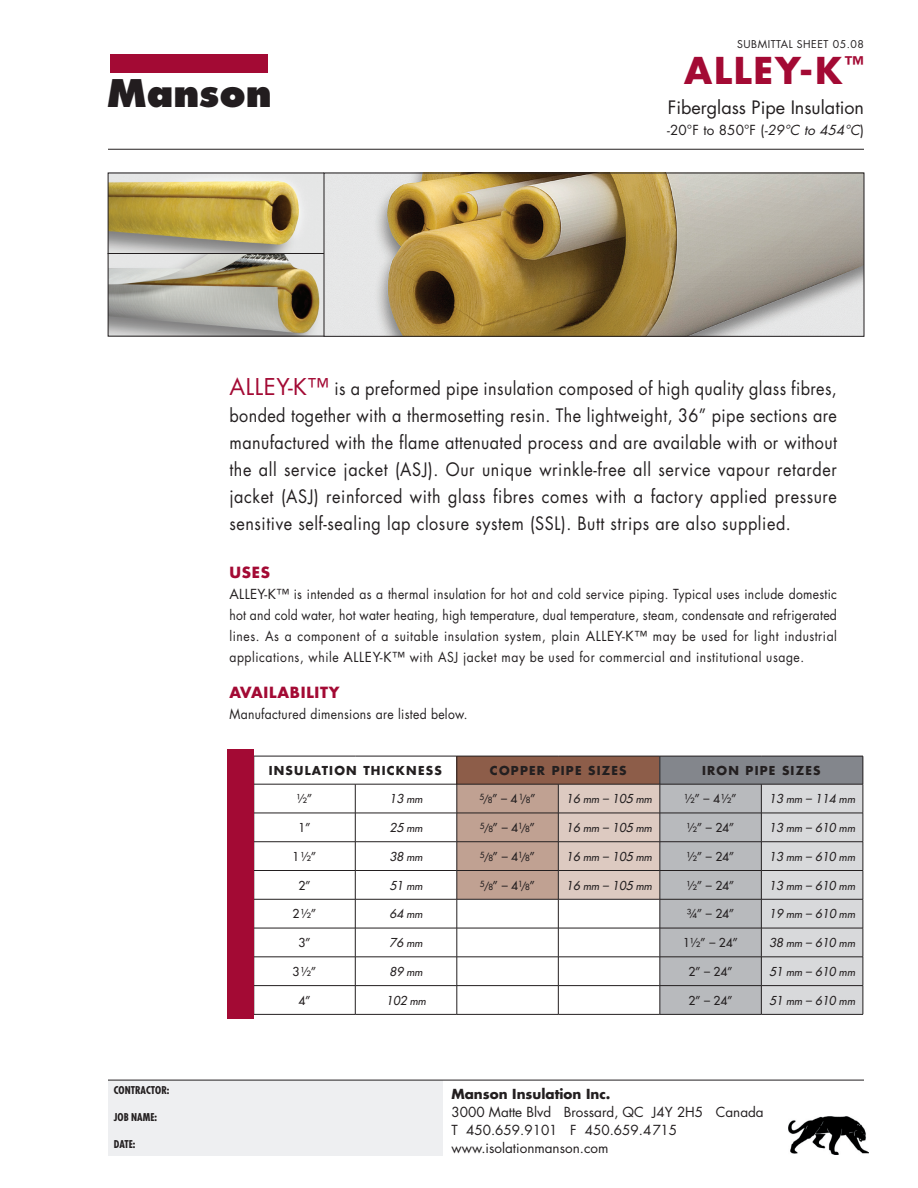
<style>
.page{position:relative;width:918px;height:1188px;background:#fff}
.page>*{position:absolute;margin:0;border:0;box-sizing:border-box;transform-origin:0 0}
.t1{font:800 37.05px "Futura";color:#221d1f}
.t2{font:700 36px "Futura";letter-spacing:.05em;color:#a30a34}
.t3{font:18px/27px "Futura";letter-spacing:.035em;color:#231f20;text-align:justify;scale:.9 1}
.t4{font:18px "Futura";color:#231f20}
.t5{font:700 15px "Futura";letter-spacing:.05em;color:#a30a34}
.t6{font:13.5px/21px "Futura";letter-spacing:.025em;color:#231f20;text-align:justify}
.t7{font:13.5px/18px "Futura";color:#231f20}
.t8{font:13.5px "Futura";letter-spacing:.025em;color:#231f20;scale:.9 1}
.t9{font:700 13.5px "Futura";color:#231f20}
.t10{font:italic 12px "Futura";color:#231f20}
.t11{font:12px "Futura";color:#231f20}
.t12{font:700 12px "Futura";letter-spacing:.1em;color:#231f20}
.t13{font:700 condensed 10.5px "Futura";color:#231f20}
.t14{font:10.5px "Futura";letter-spacing:.05em;color:#231f20}
.t15{font:8.25px "Futura";color:#231f20}
.s1{font-style:italic}
.s2{font-size:22.5px;color:#a30a34}
.s3{font-size:10.5px}
.s4{font-size:9.75px}
.s5{font-size:12px}
</style>
<div class="page">
<div style="left:110px;top:54px;width:158px;height:19px;background:#a30a34"></div>
<hr style="left:108px;top:149px;width:756px;height:1px;background:#231f20">
<hr style="left:254px;top:756px;width:101px;height:1px;background:#231f20">
<hr style="left:355px;top:756px;width:102px;height:1px;background:#231f20">
<hr style="left:254px;top:784px;width:101px;height:1px;background:#231f20">
<hr style="left:355px;top:784px;width:102px;height:1px;background:#231f20">
<hr style="left:254px;top:813px;width:101px;height:1px;background:#231f20">
<hr style="left:355px;top:813px;width:102px;height:1px;background:#231f20">
<hr style="left:254px;top:841px;width:101px;height:1px;background:#231f20">
<hr style="left:355px;top:841px;width:102px;height:1px;background:#231f20">
<hr style="left:254px;top:870px;width:101px;height:1px;background:#231f20">
<hr style="left:355px;top:870px;width:102px;height:1px;background:#231f20">
<hr style="left:254px;top:899px;width:101px;height:1px;background:#231f20">
<hr style="left:355px;top:899px;width:102px;height:1px;background:#231f20">
<hr style="left:254px;top:928px;width:101px;height:1px;background:#231f20">
<hr style="left:355px;top:928px;width:102px;height:1px;background:#231f20">
<hr style="left:254px;top:957px;width:101px;height:1px;background:#231f20">
<hr style="left:355px;top:957px;width:102px;height:1px;background:#231f20">
<hr style="left:254px;top:985px;width:101px;height:1px;background:#231f20">
<svg style="left:254px;top:756px;width:1px;height:258px"></svg>
<hr style="left:355px;top:985px;width:102px;height:1px;background:#231f20">
<svg style="left:355px;top:784px;width:1px;height:230px"></svg>
<svg style="left:457px;top:756px;width:407px;height:258px"></svg>
<hr style="left:254px;top:1014px;width:101px;height:1px;background:#231f20">
<hr style="left:355px;top:1014px;width:102px;height:1px;background:#231f20">
<hr style="left:457px;top:1014px;width:101px;height:1px;background:#231f20">
<hr style="left:558px;top:1014px;width:102px;height:1px;background:#231f20">
<hr style="left:660px;top:1014px;width:101px;height:1px;background:#231f20">
<hr style="left:761px;top:1014px;width:102px;height:1px;background:#231f20">
<div style="left:227px;top:749px;width:27px;height:270px;background:#a30a34"></div>
<img style="left:110px;top:175px;width:214px;height:159px">
<div style="left:108px;top:253px;width:219px;height:83px;border:1px solid #231f20"></div>
<img style="left:326px;top:175px;width:536px;height:159px">
<div style="left:108px;top:1080px;width:334px;height:76px;background:#eeeff1"></div>
<hr style="left:108px;top:1080px;width:756px;height:1px;background:#231f20">
<img style="left:788px;top:1116px;width:80px;height:39px">
<h1 class="t1" style="left:107px;top:69px;width:167px">Manson</h1>
<p class="t14" style="left:737px;top:38px;width:128px">SUBMITTAL SHEET 05.08</p>
<h2 class="t2" style="left:684px;top:47px;width:181px">ALLEY-K<sup>™</sup></h2>
<p class="t4" style="left:668px;top:96px;width:198px">Fiberglass Pipe Insulation</p>
<p class="t6" style="left:667px;top:120px;width:198px">-20°F to 850°F (<span class="s1">-29°C to 454°C</span>)</p>
<p class="t3" style="left:230px;top:376px;width:677px"><span class="s2">ALLEY-K™</span> is a preformed pipe insulation composed of high quality glass fibres, bonded together with a thermosetting resin. The lightweight, 36” pipe sections are manufactured with the flame attenuated process and are available with or without the all service jacket (ASJ). Our unique wrinkle-free all service vapour retarder jacket (ASJ) reinforced with glass fibres comes with a factory applied pressure sensitive self-sealing lap closure system (SSL). Butt strips are also supplied.</p>
<p class="t5" style="left:230px;top:563px;width:42px">USES</p>
<p class="t6" style="left:229px;top:584px;width:609px">ALLEY-K™ is intended as a thermal insulation for hot and cold service piping. Typical uses include domestic hot and cold water, hot water heating, high temperature, dual temperature, steam, condensate and refrigerated lines. As a component of a suitable insulation system, plain ALLEY-K™ may be used for light industrial applications, while ALLEY-K™ with ASJ jacket may be used for commercial and institutional usage.</p>
<p class="t5" style="left:230px;top:683px;width:112px">AVAILABILITY</p>
<p class="t8" style="left:230px;top:706px;width:266px">Manufactured dimensions are listed below.</p>
<p class="t13" style="left:114px;top:1084px;width:57px">CONTRACTOR:</p>
<p class="t13" style="left:114px;top:1111px;width:45px">JOB NAME:</p>
<p class="t13" style="left:114px;top:1138px;width:23px">DATE:</p>
<p class="t12" style="left:269px;top:762px;width:175px">INSULATION THICKNESS</p>
<p class="t12" style="left:490px;top:762px;width:138px">COPPER PIPE SIZES</p>
<p class="t12" style="left:702px;top:762px;width:120px">IRON PIPE SIZES</p>
<p class="t11" style="left:297px;top:791px;width:17px">½”</p>
<p class="t10" style="left:390px;top:791px;width:35px">13 <span class="s3">mm</span></p>
<p class="t15" style="left:479px;top:794px;width:58px">5<span class="s4">/</span>8<span class="s5">” – 4</span> 1<span class="s4">/</span>8<span class="s5">”</span></p>
<p class="t10" style="left:566px;top:791px;width:87px">16 <span class="s3">mm</span> – 105 <span class="s3">mm</span></p>
<p class="t11" style="left:684px;top:791px;width:54px">½” – 4½”</p>
<p class="t10" style="left:769px;top:791px;width:87px">13 <span class="s3">mm</span> – 114 <span class="s3">mm</span></p>
<p class="t11" style="left:298px;top:820px;width:14px">1”</p>
<p class="t10" style="left:390px;top:820px;width:35px">25 <span class="s3">mm</span></p>
<p class="t15" style="left:480px;top:822px;width:57px">5<span class="s4">/</span>8<span class="s5">” – 4</span>1<span class="s4">/</span>8<span class="s5">”</span></p>
<p class="t10" style="left:566px;top:820px;width:87px">16 <span class="s3">mm</span> – 105 <span class="s3">mm</span></p>
<p class="t11" style="left:687px;top:820px;width:49px">½” – 24”</p>
<p class="t10" style="left:769px;top:820px;width:87px">13 <span class="s3">mm</span> – 610 <span class="s3">mm</span></p>
<p class="t11" style="left:293px;top:849px;width:25px">1½”</p>
<p class="t10" style="left:390px;top:849px;width:35px">38 <span class="s3">mm</span></p>
<p class="t15" style="left:480px;top:851px;width:57px">5<span class="s4">/</span>8<span class="s5">” – 4</span>1<span class="s4">/</span>8<span class="s5">”</span></p>
<p class="t10" style="left:566px;top:849px;width:87px">16 <span class="s3">mm</span> – 105 <span class="s3">mm</span></p>
<p class="t11" style="left:687px;top:849px;width:49px">½” – 24”</p>
<p class="t10" style="left:769px;top:849px;width:87px">13 <span class="s3">mm</span> – 610 <span class="s3">mm</span></p>
<p class="t11" style="left:298px;top:878px;width:14px">2”</p>
<p class="t10" style="left:390px;top:878px;width:35px">51 <span class="s3">mm</span></p>
<p class="t15" style="left:480px;top:880px;width:57px">5<span class="s4">/</span>8<span class="s5">” – 4</span>1<span class="s4">/</span>8<span class="s5">”</span></p>
<p class="t10" style="left:566px;top:878px;width:87px">16 <span class="s3">mm</span> – 105 <span class="s3">mm</span></p>
<p class="t11" style="left:687px;top:878px;width:49px">½” – 24”</p>
<p class="t10" style="left:769px;top:878px;width:87px">13 <span class="s3">mm</span> – 610 <span class="s3">mm</span></p>
<p class="t11" style="left:293px;top:906px;width:25px">2½”</p>
<p class="t10" style="left:390px;top:906px;width:35px">64 <span class="s3">mm</span></p>
<p class="t11" style="left:687px;top:906px;width:49px">¾” – 24”</p>
<p class="t10" style="left:769px;top:906px;width:87px">19 <span class="s3">mm</span> – 610 <span class="s3">mm</span></p>
<p class="t11" style="left:298px;top:935px;width:14px">3”</p>
<p class="t10" style="left:390px;top:935px;width:35px">76 <span class="s3">mm</span></p>
<p class="t11" style="left:683px;top:935px;width:56px">1½” – 24”</p>
<p class="t10" style="left:769px;top:935px;width:87px">38 <span class="s3">mm</span> – 610 <span class="s3">mm</span></p>
<p class="t11" style="left:293px;top:964px;width:25px">3½”</p>
<p class="t10" style="left:390px;top:964px;width:35px">89 <span class="s3">mm</span></p>
<p class="t11" style="left:688px;top:964px;width:46px">2” – 24”</p>
<p class="t10" style="left:769px;top:964px;width:87px">51 <span class="s3">mm</span> – 610 <span class="s3">mm</span></p>
<p class="t11" style="left:298px;top:993px;width:14px">4”</p>
<p class="t10" style="left:386px;top:993px;width:41px">102 <span class="s3">mm</span></p>
<p class="t11" style="left:688px;top:993px;width:46px">2” – 24”</p>
<p class="t10" style="left:769px;top:993px;width:87px">51 <span class="s3">mm</span> – 610 <span class="s3">mm</span></p>
<p class="t9" style="left:451px;top:1085px;width:161px">Manson Insulation Inc.</p>
<p class="t7" style="left:451px;top:1104px;width:314px">3000 Matte Blvd Brossard, QC J4Y 2H5 Canada<br>T 450.659.9101 F 450.659.4715 www.isolationmanson.com</p>
</div>
